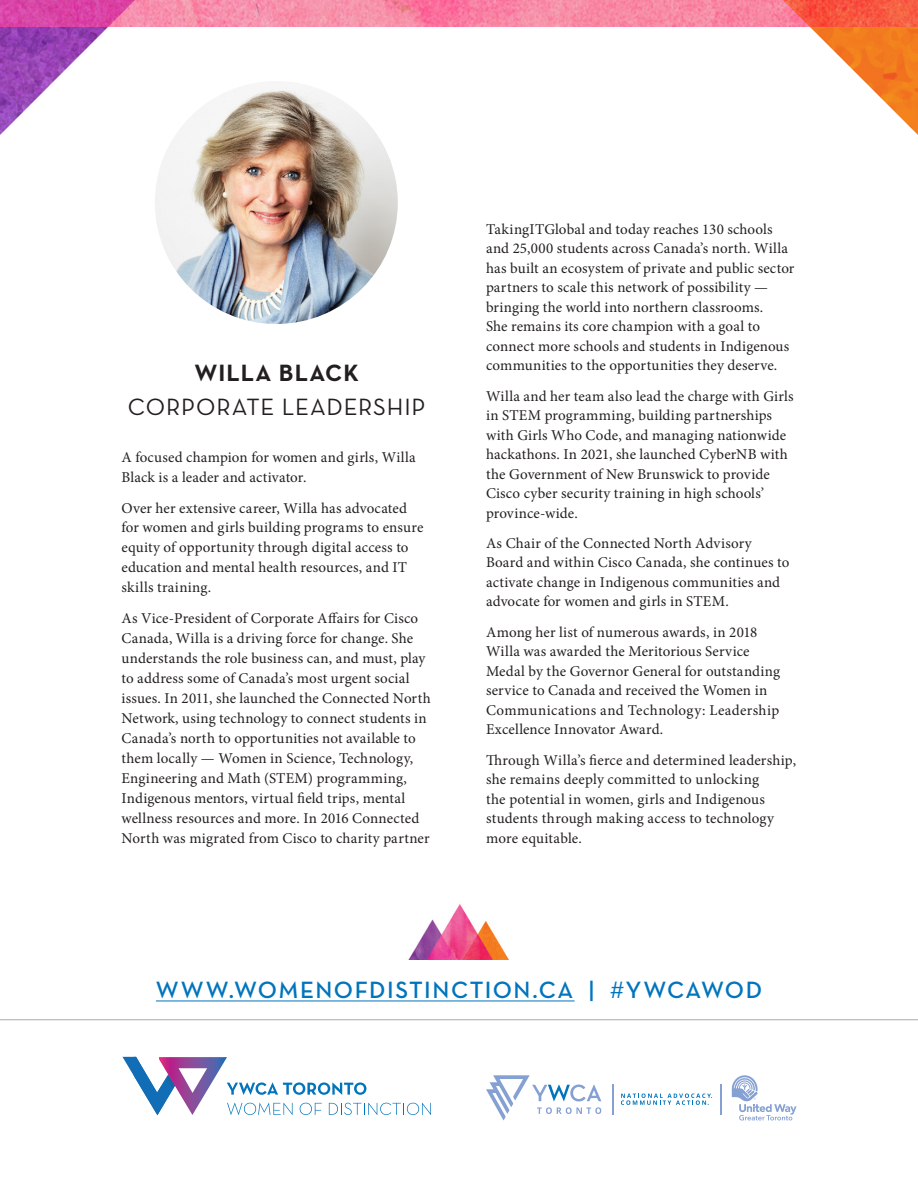
<style>
.page{position:relative;width:918px;height:1188px;background:#fff}
.page>*{position:absolute;margin:0;border:0;box-sizing:border-box;transform-origin:0 0}
.t1{font:24px "Neutra Text Demi Alt";letter-spacing:.06em;color:#0174bc}
.t2{font:24px "Neutra Text Book Alt";letter-spacing:.035em;color:#231f20}
.t3{font:24px "Neutra Text Bold Alt";letter-spacing:.05em;color:#231f20}
.t4{font:15px/19.5px "Minion Pro";letter-spacing:.01em;color:#231f20}
.s1{font-family:"Area";font-weight:500;font-size:21px}
</style>
<div class="page">
<svg style="left:122px;top:1057px;width:309px;height:58px"></svg>
<svg style="left:621px;top:1094px;width:91px;height:11px"></svg>
<hr style="left:612px;top:1084px;width:1px;height:30px;background:#85a0d2">
<svg style="left:486px;top:1075px;width:115px;height:45px"></svg>
<hr style="left:720px;top:1084px;width:1px;height:30px;background:#85a0d2">
<svg style="left:732px;top:1075px;width:64px;height:45px"></svg>
<hr style="left:156px;top:1001px;width:419px;height:1px;background:#0174bc">
<img style="left:408px;top:904px;width:102px;height:56px">
<hr style="left:0;top:1020px;width:918px;height:1px;background:#a8a9ad">
<img style="left:197px;top:0;width:524px;height:27px">
<img style="left:0;top:0;width:197px;height:135px">
<img style="left:721px;top:0;width:197px;height:135px">
<img style="left:155px;top:81px;width:243px;height:243px;border-radius:121px">
<h1 class="t3" style="left:194px;top:358px;width:166px">WILLA BLACK</h1>
<h1 class="t2" style="left:128px;top:392px;width:299px">CORPORATE LEADERSHIP</h1>
<p class="t4" style="left:122px;top:447px;width:296px;line-height:20px">A focused champion for women and girls, Willa<br>Black is a leader and activator.</p>
<p class="t4" style="left:122px;top:498px;width:303px;line-height:20px">Over her extensive career, Willa has advocated for women and girls building programs to ensure equity of opportunity through digital access to education and mental health resources, and IT skills training.</p>
<p class="t4" style="left:122px;top:608px;width:311px;line-height:20px">As Vice‐President of Corporate Affairs for Cisco Canada, Willa is a driving force for change. She understands the role business can, and must, play to address some of Canada’s most urgent social issues. In 2011, she launched the Connected North Network, using technology to connect students in Canada’s north to opportunities not available to them locally — Women in Science, Technology, Engineering and Math (STEM) programming, Indigenous mentors, virtual field trips, mental wellness resources and more. In 2016 Connected North was migrated from Cisco to charity partner</p>
<p class="t4" style="left:486px;top:219px;width:310px">TakingITGlobal and today reaches 130 schools and 25,000 students across Canada’s north. Willa has built an ecosystem of private and public sector partners to scale this network of possibility — bringing the world into northern classrooms.<br>She remains its core champion with a goal to connect more schools and students in Indigenous communities to the opportunities they deserve.</p>
<p class="t4" style="left:486px;top:386px;width:309px">Willa and her team also lead the charge with Girls in STEM programming, building partnerships with Girls Who Code, and managing nationwide hackathons. In 2021, she launched CyberNB with the Government of New Brunswick to provide Cisco cyber security training in high schools’ province-wide.</p>
<p class="t4" style="left:486px;top:533px;width:305px">As Chair of the Connected North Advisory Board and within Cisco Canada, she continues to activate change in Indigenous communities and advocate for women and girls in STEM.</p>
<p class="t4" style="left:486px;top:622px;width:296px">Among her list of numerous awards, in 2018<br>Willa was awarded the Meritorious Service Medal by the Governor General for outstanding service to Canada and received the Women in Communications and Technology: Leadership Excellence Innovator Award.</p>
<p class="t4" style="left:486px;top:750px;width:312px">Through Willa’s fierce and determined leadership, she remains deeply committed to unlocking<br>the potential in women, girls and Indigenous students through making access to technology more equitable.</p>
<h1 class="t1" style="left:156px;top:975px;width:608px">WWW.WOMENOFDISTINCTION.CA | <span class="s1">#</span>YWCAWOD</h1>
</div>
